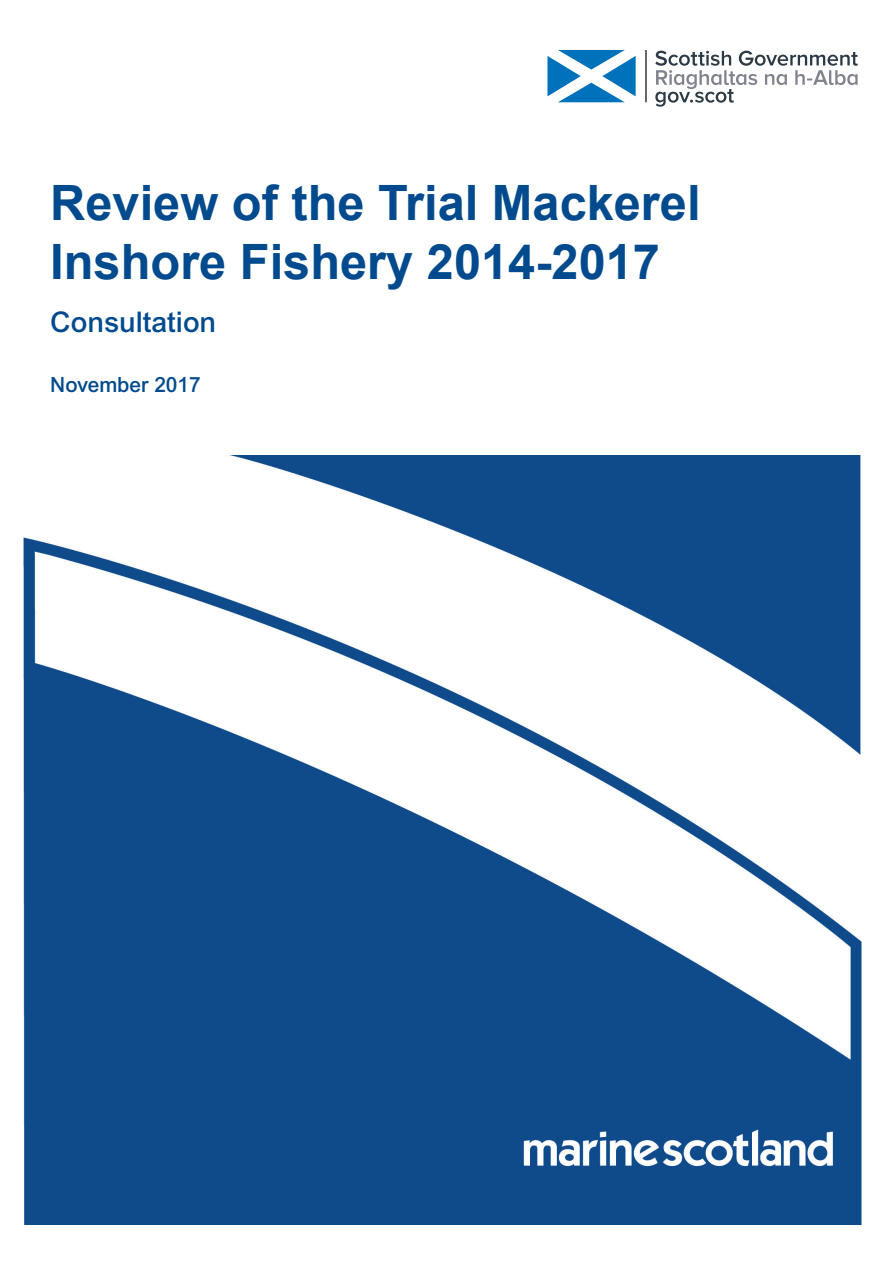
<style>
.page{position:relative;width:893px;height:1263px;background:#fff}
.page>*{position:absolute;margin:0;border:0;box-sizing:border-box;transform-origin:0 0}
.t1{font:700 48.75px/58.5px "Arial";color:#004a8d}
.t2{font:500 28.5px "Arial";color:#004a8d}
.t3{font:500 21px "Arial";color:#004a8d}
</style>
<div class="page">
<img style="left:23px;top:456px;width:838px;height:769px">
<hr style="left:645px;top:50px;width:2px;height:52px;background:#2b3a45">
<svg style="left:547px;top:50px;width:89px;height:52px"></svg>
<svg style="left:655px;top:51px;width:203px;height:56px"></svg>
<p class="t1" style="left:50px;top:176px;width:652px">Review of the Trial Mackerel<br>Inshore Fishery 2014-2017</p>
<p class="t2" style="left:50px;top:306px;width:167px">Consultation</p>
<p class="t3" style="left:50px;top:372px;width:152px">November 2017</p>
</div>
